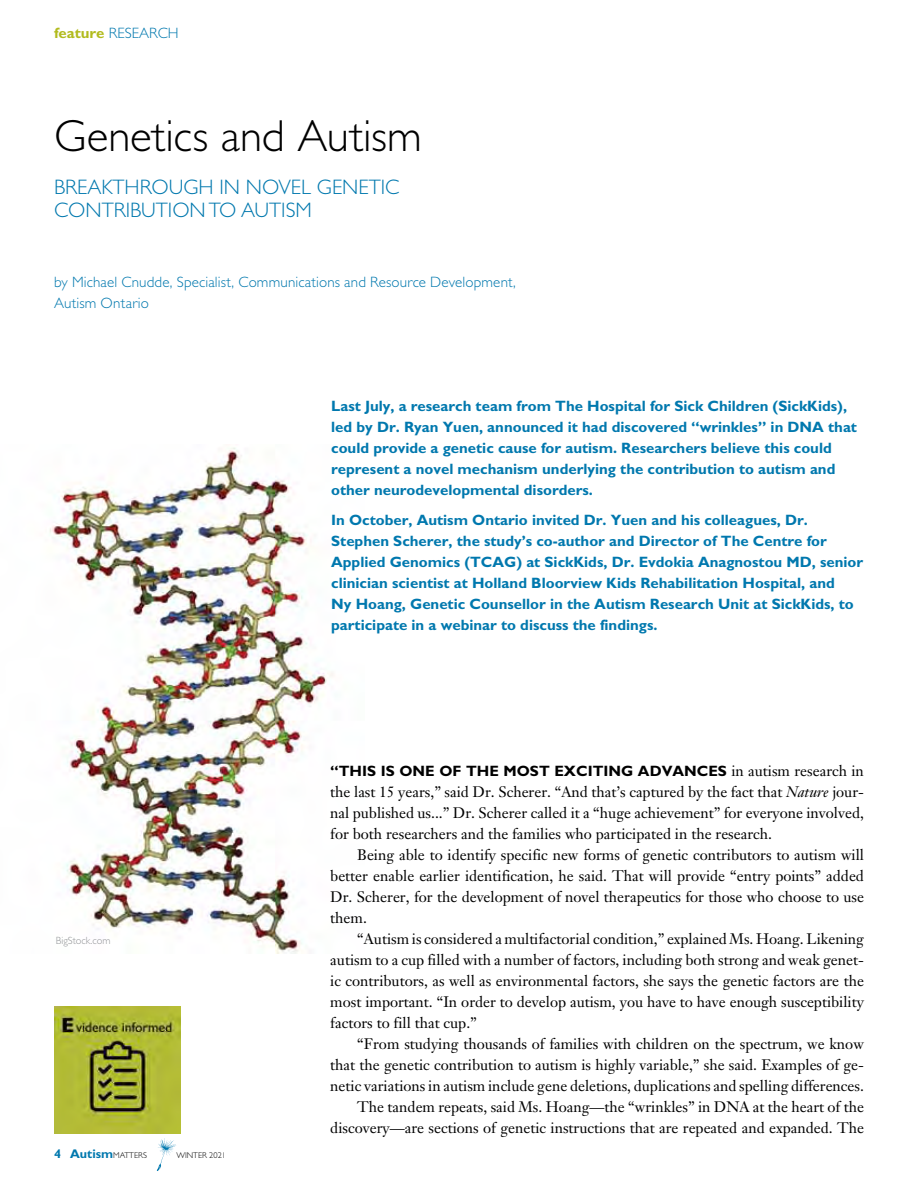
<style>
.page{position:relative;width:918px;height:1188px;background:#fff}
.page>*{position:absolute;margin:0;border:0;box-sizing:border-box;transform-origin:0 0}
.t1{font:300 45px "Gill Sans";color:#000}
.t2{font:300 21px "Gill Sans";color:#0078ae}
.t3{font:15px/21px "Janson Text LT Std";color:#000;text-align:justify}
.t4{font:700 15px/21px "Gill Sans";color:#0078ae}
.t5{font:300 15px/21px "Gill Sans";letter-spacing:.01em;color:#0078ae}
.t6{font:700 15px "Gill Sans";color:#000}
.t7{font:700 12.6px "Gill Sans";color:#0078ae}
.t8{font:300 10.5px "Gill Sans";color:#939598}
.t9{font:300 8.4px "Gill Sans";color:#000}
.s1{font-weight:700;color:#b2bb1e}
.s2{font-weight:300;font-size:8.4px;color:#000}
.s3{font-style:italic}
</style>
<div class="page">
<svg style="left:157px;top:1138px;width:19px;height:33px"></svg>
<img style="left:49px;top:447px;width:284px;height:507px">
<img style="left:54px;top:1006px;width:127px;height:127px">
<p class="t5" style="left:54px;top:23px;width:126px"><span class="s1">feature</span> RESEARCH</p>
<h1 class="t1" style="left:54px;top:110px;width:369px">Genetics and Autism</h1>
<h2 class="t2" style="left:54px;top:175px;width:26px">Breakthrough</h2>
<h2 class="t2" style="left:219px;top:175px;width:56px">in Novel</h2>
<h2 class="t2" style="left:317px;top:175px;width:27px">Genetic</h2>
<h2 class="t2" style="left:54px;top:198px;width:28px">Contribution</h2>
<h2 class="t2" style="left:209px;top:198px;width:58px">to Autism</h2>
<p class="t5" style="left:54px;top:271px;width:463px">by Michael Cnudde, Specialist, Communications and Resource Development,<br>Autism Ontario</p>
<p class="t8" style="left:56px;top:934px;width:56px">BigStock.com</p>
<p class="t7" style="left:54px;top:1146px;width:94px">4 Autism<span class="s2">MATTERS</span></p>
<p class="t9" style="left:176px;top:1150px;width:51px">WINTER 2021</p>
<p class="t4" style="left:331px;top:395px;width:527px">Last July, a research team from The Hospital for Sick Children (SickKids), led by Dr. Ryan Yuen, announced it had discovered “wrinkles” in DNA that could provide a genetic cause for autism. Researchers believe this could represent a novel mechanism underlying the contribution to autism and other neurodevelopmental disorders.</p>
<p class="t4" style="left:331px;top:509px;width:534px">In October, Autism Ontario invited Dr. Yuen and his colleagues, Dr.<br>Stephen Scherer, the study’s co-author and Director of The Centre for Applied Genomics (TCAG) at SickKids, Dr. Evdokia Anagnostou MD, senior clinician scientist at Holland Bloorview Kids Rehabilitation Hospital, and<br>Ny Hoang, Genetic Counsellor in the Autism Research Unit at SickKids, to participate in a webinar to discuss the findings.</p>
<p class="t3" style="left:330px;top:761px;width:535px;text-indent:401px">in autism research in the last 15 years,” said Dr. Scherer. “And that’s captured by the fact that <span class="s3">Nature</span> jour&shy;nal published us...” Dr. Scherer called it a “huge achievement” for everyone involved, for both researchers and the families who participated in the research.</p>
<p class="t3" style="left:330px;top:845px;width:535px;text-indent:27px">Being able to identify specific new forms of genetic contributors to autism will better enable earlier identification, he said. That will provide “entry points” added Dr. Scherer, for the development of novel therapeutics for those who choose to use them.</p>
<p class="t3" style="left:330px;top:929px;width:535px;text-indent:27px">“Autism is considered a multifactorial condition,” explained Ms. Hoang. Likening autism to a cup filled with a number of factors, including both strong and weak genet&shy;ic contributors, as well as environmental factors, she says the genetic factors are the most important. “In order to develop autism, you have to have enough susceptibility factors to fill that cup.”</p>
<p class="t3" style="left:330px;top:1034px;width:535px;text-align:right">“From studying thousands of families with children on the spectrum, we know that the genetic contribution to autism is highly variable,” she said. Examples of ge&shy;netic variations in autism include gene deletions, duplications and spelling differences.<br>The tandem repeats, said Ms. Hoang—the “wrinkles” in DNA at the heart of the discovery—are sections of genetic instructions that are repeated and expanded. The</p>
<p class="t6" style="left:330px;top:762px;width:29px">“This</p>
<p class="t6" style="left:381px;top:762px;width:31px">is one</p>
<p class="t6" style="left:439px;top:762px;width:39px">of the</p>
<p class="t6" style="left:504px;top:762px;width:13px">most</p>
<p class="t6" style="left:554px;top:762px;width:32px">exciting</p>
<p class="t6" style="left:638px;top:762px;width:13px">advances</p>
</div>
